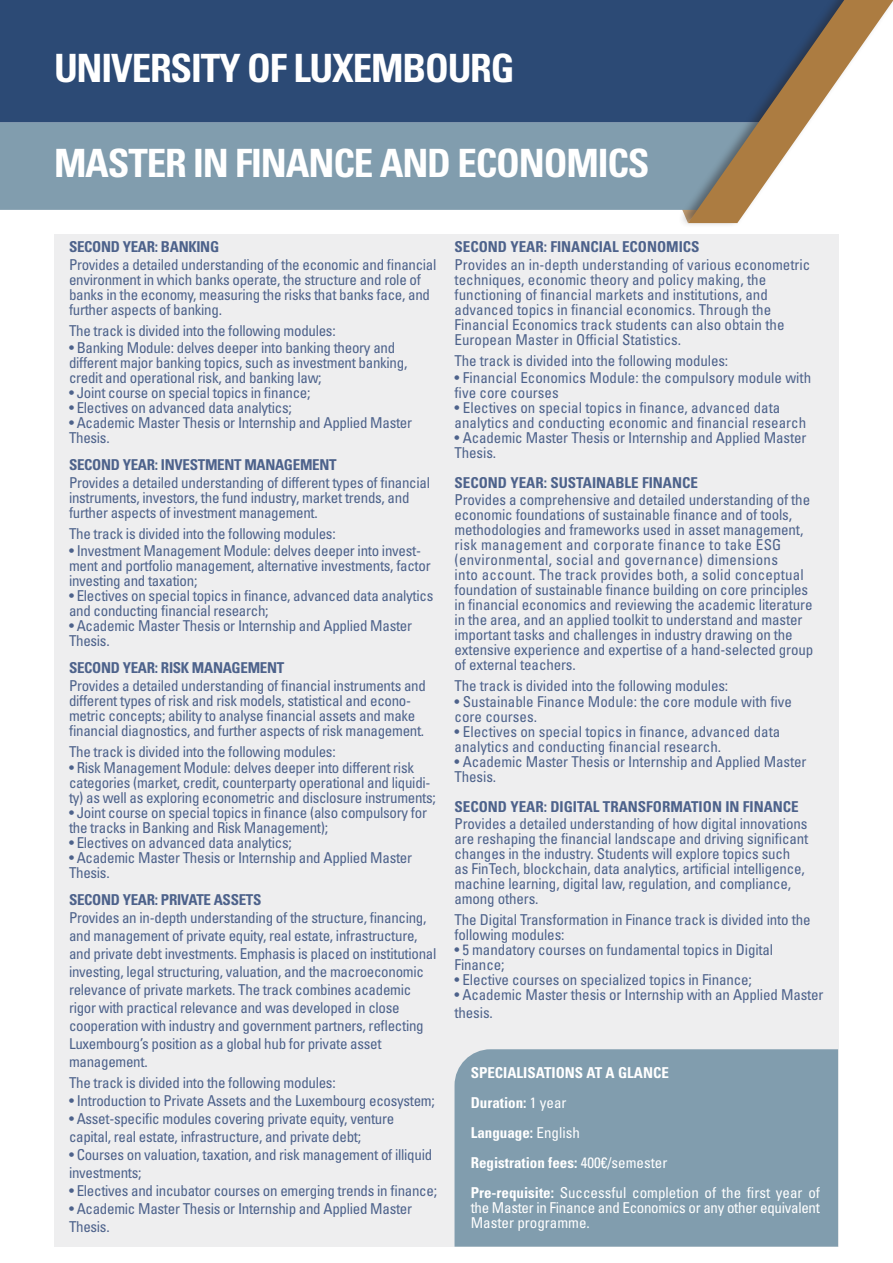
<style>
.page{position:relative;width:893px;height:1263px;background:#fff}
.page>*{position:absolute;margin:0;border:0;box-sizing:border-box;transform-origin:0 0}
.t1{font:700 condensed 39px "Univers LT Std";letter-spacing:-.03em;color:#fff}
.t2{font:condensed 15px/15px "Univers LT Std";letter-spacing:-.02em;color:#4d628b}
.t3{font:condensed 15px/15px "Univers LT Std";color:#4d628b}
.t4{font:condensed 15px/15px "Univers LT Std";letter-spacing:-.02em;color:#fff;text-align:justify}
.t5{font:700 condensed 15px "Univers LT Std";color:#4d628b}
.t6{font:700 condensed 15px "Univers LT Std";letter-spacing:-.02em;color:#4d628b}
.t7{font:700 condensed 15px "Univers LT Std";color:#fff}
.s1{font-weight:400}
.s2{font-weight:700}
</style>
<div class="page">
<div style="left:54px;top:283px;width:784px;height:805px;background:#eeeeef"></div>
<div style="left:0;top:122px;width:678px;height:88px;background:#819dae"></div>
<div style="left:0;top:0;width:678px;height:122px;background:#2c4a75"></div>
<div style="left:678px;top:0;width:215px;height:228px;background:#231f20;opacity:.46"></div>
<svg style="left:688px;top:0;width:205px;height:223px"></svg>
<div style="left:54px;top:932px;width:784px;height:315px;background:#eeeeef"></div>
<div style="left:454px;top:1049px;width:384px;height:198px;background:#819dae"></div>
<div style="left:54px;top:234px;width:784px;height:49px;background:#eeeeef"></div>
<h1 class="t1" style="left:54px;top:44px;width:462px">UNIVERSITY OF LUXEMBOURG</h1>
<p class="t1" style="left:54px;top:140px;width:597px">MASTER IN FINANCE AND ECONOMICS</p>
<p class="t6" style="left:69px;top:238px;width:152px">SECOND YEAR: BANKING</p>
<p class="t2" style="left:69px;top:257px;width:369px">Provides a detailed understanding of the economic and financial environment in which banks operate, the structure and role of banks in the economy, measuring the risks that banks face, and further aspects of banking.</p>
<p class="t2" style="left:69px;top:323px;width:268px">The track is divided into the following modules:</p>
<p class="t2" style="left:69px;top:340px;width:340px">• Banking Module: delves deeper into banking theory and different major banking topics, such as investment banking, credit and operational risk, and banking law;</p>
<p class="t2" style="left:69px;top:385px;width:243px">• Joint course on special topics in finance;</p>
<p class="t2" style="left:69px;top:400px;width:224px">• Electives on advanced data analytics;</p>
<p class="t2" style="left:69px;top:415px;width:345px">• Academic Master Thesis or Internship and Applied Master<br>Thesis.</p>
<p class="t6" style="left:69px;top:455px;width:269px">SECOND YEAR: INVESTMENT MANAGEMENT</p>
<p class="t2" style="left:69px;top:475px;width:363px">Provides a detailed understanding of different types of financial instruments, investors, the fund industry, market trends, and further aspects of investment management.</p>
<p class="t2" style="left:69px;top:526px;width:268px">The track is divided into the following modules:</p>
<p class="t2" style="left:69px;top:542px;width:363px">• Investment Management Module: delves deeper into invest&shy;ment and portfolio management, alternative investments, factor investing and taxation;</p>
<p class="t2" style="left:69px;top:587px;width:366px">• Electives on special topics in finance, advanced data analytics and conducting financial research;</p>
<p class="t2" style="left:69px;top:617px;width:345px">• Academic Master Thesis or Internship and Applied Master<br>Thesis.</p>
<p class="t6" style="left:69px;top:658px;width:217px">SECOND YEAR: RISK MANAGEMENT</p>
<p class="t2" style="left:69px;top:677px;width:358px">Provides a detailed understanding of financial instruments and different types of risk and risk models, statistical and econo&shy;metric concepts; ability to analyse financial assets and make financial diagnostics, and further aspects of risk management.</p>
<p class="t2" style="left:69px;top:743px;width:268px">The track is divided into the following modules:</p>
<p class="t2" style="left:69px;top:760px;width:368px">• Risk Management Module: delves deeper into different risk categories (market, credit, counterparty operational and liquidi&shy;ty) as well as exploring econometric and disclosure instruments;</p>
<p class="t2" style="left:69px;top:805px;width:359px">• Joint course on special topics in finance (also compulsory for the tracks in Banking and Risk Management);</p>
<p class="t2" style="left:69px;top:835px;width:224px">• Electives on advanced data analytics;</p>
<p class="t2" style="left:69px;top:850px;width:345px">• Academic Master Thesis or Internship and Applied Master<br>Thesis.</p>
<p class="t6" style="left:69px;top:890px;width:194px">SECOND YEAR: PRIVATE ASSETS</p>
<p class="t2" style="left:69px;top:908px;width:369px;line-height:18px">Provides an in-depth understanding of the structure, financing, and management of private equity, real estate, infrastructure, and private debt investments. Emphasis is placed on institutional investing, legal structuring, valuation, and the macroeconomic relevance of private markets. The track combines academic rigor with practical relevance and was developed in close cooperation with industry and government partners, reflecting Luxembourg’s position as a global hub for private asset management.</p>
<p class="t2" style="left:69px;top:1075px;width:268px">The track is divided into the following modules:</p>
<p class="t2" style="left:69px;top:1093px;width:367px">• Introduction to Private Assets and the Luxembourg ecosystem;</p>
<p class="t2" style="left:69px;top:1109px;width:327px;line-height:18px">• Asset-specific modules covering private equity, venture capital, real estate, infrastructure, and private debt;</p>
<p class="t2" style="left:69px;top:1145px;width:365px;line-height:18px">• Courses on valuation, taxation, and risk management of illiquid investments;</p>
<p class="t2" style="left:69px;top:1183px;width:369px">• Electives and incubator courses on emerging trends in finance;</p>
<p class="t2" style="left:69px;top:1199px;width:345px;line-height:18px">• Academic Master Thesis or Internship and Applied Master<br>Thesis.</p>
<p class="t5" style="left:455px;top:238px;width:247px">SECOND YEAR: FINANCIAL ECONOMICS</p>
<p class="t3" style="left:455px;top:257px;width:357px">Provides an in-depth understanding of various econometric techniques, economic theory and policy making, the functioning of financial markets and institutions, and advanced topics in financial economics. Through the Financial Economics track students can also obtain the European Master in Official Statistics.</p>
<p class="t2" style="left:455px;top:353px;width:275px">The track is divided into the following modules:</p>
<p class="t3" style="left:455px;top:370px;width:358px">• Financial Economics Module: the compulsory module with five core courses</p>
<p class="t3" style="left:455px;top:400px;width:353px">• Electives on special topics in finance, advanced data analytics and conducting economic and financial research</p>
<p class="t2" style="left:455px;top:430px;width:353px">• Academic Master Thesis or Internship and Applied Master<br>Thesis.</p>
<p class="t5" style="left:455px;top:473px;width:245px">SECOND YEAR: SUSTAINABLE FINANCE</p>
<p class="t2" style="left:455px;top:491px;width:360px">Provides a comprehensive and detailed understanding of the economic foundations of sustainable finance and of tools, methodologies and frameworks used in asset management, risk management and corporate finance to take ESG (environmental, social and governance) dimensions<br>into account. The track provides both, a solid conceptual foundation of sustainable finance building on core principles in financial economics and reviewing the academic literature in the area, and an applied toolkit to understand and master important tasks and challenges in industry drawing on the extensive experience and expertise of a hand-selected group of external teachers.</p>
<p class="t2" style="left:455px;top:677px;width:275px">The track is divided into the following modules:</p>
<p class="t3" style="left:455px;top:694px;width:339px">• Sustainable Finance Module: the core module with five</p>
<p class="t3" style="left:455px;top:709px;width:84px">core courses.</p>
<p class="t3" style="left:455px;top:724px;width:327px">• Electives on special topics in finance, advanced data</p>
<p class="t3" style="left:455px;top:739px;width:268px">analytics and conducting financial research.</p>
<p class="t2" style="left:455px;top:754px;width:353px">• Academic Master Thesis or Internship and Applied Master<br>Thesis.</p>
<p class="t5" style="left:455px;top:797px;width:346px">SECOND YEAR: DIGITAL TRANSFORMATION IN FINANCE</p>
<p class="t2" style="left:455px;top:815px;width:355px">Provides a detailed understanding of how digital innovations are reshaping the financial landscape and driving significant changes in the industry. Students will explore topics such<br>as FinTech, blockchain, data analytics, artificial intelligence, machine learning, digital law, regulation, and compliance, among others.</p>
<p class="t2" style="left:455px;top:911px;width:358px">The Digital Transformation in Finance track is divided into the following modules:</p>
<p class="t2" style="left:455px;top:941px;width:320px">• 5 mandatory courses on fundamental topics in Digital<br>Finance;</p>
<p class="t2" style="left:455px;top:971px;width:299px">• Elective courses on specialized topics in Finance;</p>
<p class="t2" style="left:455px;top:985px;width:370px;line-height:18px">• Academic Master thesis or Internship with an Applied Master thesis.</p>
<p class="t7" style="left:471px;top:1064px;width:200px">SPECIALISATIONS AT A GLANCE</p>
<p class="t7" style="left:471px;top:1094px;width:97px">Duration: <span class="s1">1 year</span></p>
<p class="t7" style="left:471px;top:1124px;width:111px">Language: <span class="s1">English</span></p>
<p class="t7" style="left:471px;top:1154px;width:198px">Registration fees: <span class="s1">400€/semester</span></p>
<p class="t4" style="left:471px;top:1185px;width:351px"><span class="s2">Pre-requisite:</span> Successful completion of the first year of the Master in Finance and Economics or any other equivalent Master programme.</p>
</div>
